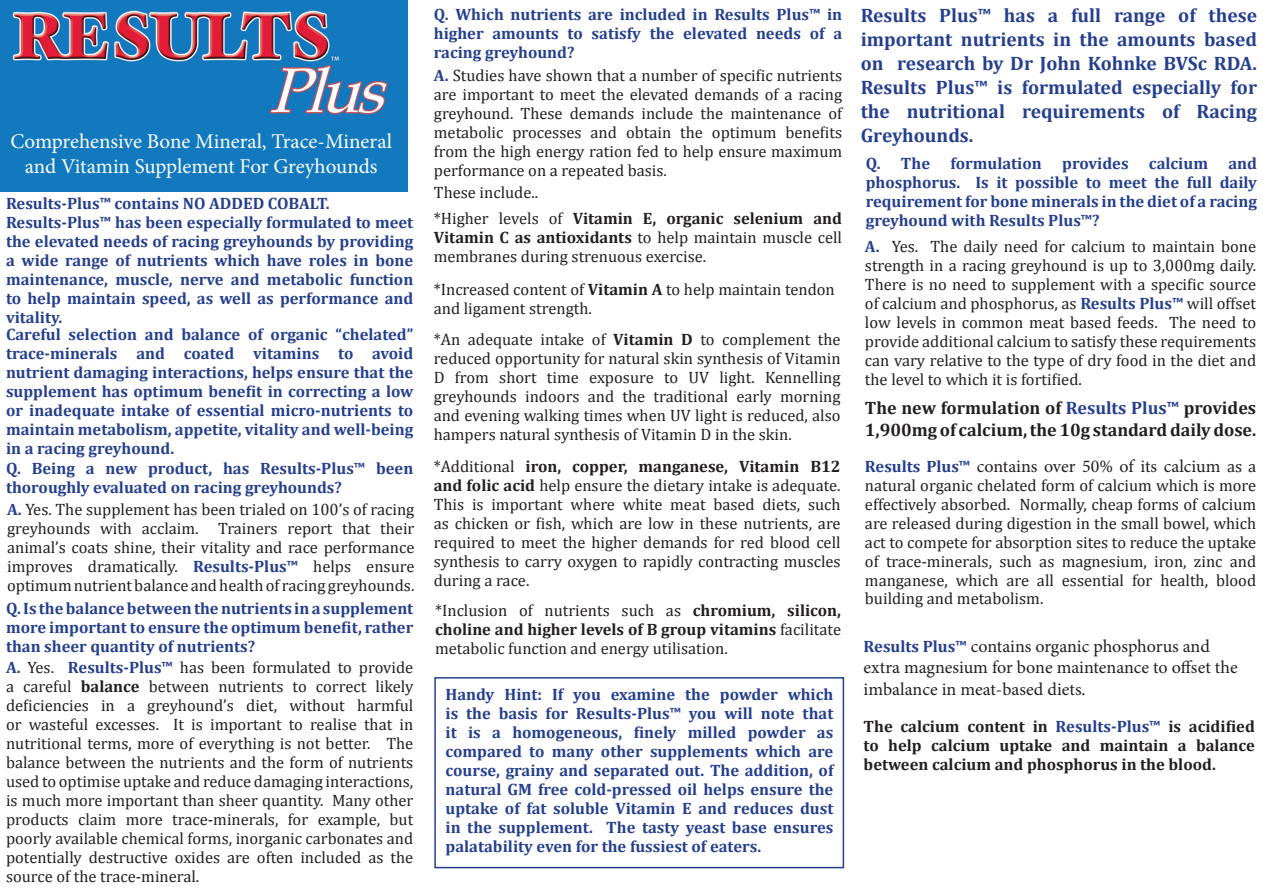
<style>
.page{position:relative;width:1263px;height:893px;background:#fff}
.page>*{position:absolute;margin:0;border:0;box-sizing:border-box;transform-origin:0 0}
.t1{font:21px/25.2px "Minion Pro";letter-spacing:-.005em;color:#fff;text-align:center}
.t2{font:700 19.5px/24px "Cambria";color:#253f8e;text-align:justify}
.Smaller_Text{font:18px/21.6px "Minion Pro";letter-spacing:-.005em;color:#231f20}
.t3{font:700 18px/21.6px "Cambria";color:#231f20}
.Smaller_Text-2{font:16.5px/18.9px "Cambria";color:#231f20;text-align:justify}
.t4{font:700 16.5px/18.9px "Cambria";color:#253f8e;text-align:justify}
.Smaller_Text-3{font:700 16.5px/18.9px "Cambria";color:#231f20;text-align:justify}
.s1{font-weight:700;color:#253f8e}
.s2{font-weight:700}
.s3{color:#253f8e}
.s4{font-family:"Cambria";font-weight:700;font-size:16.5px;color:#253f8e}
.s5{font-family:"Cambria";font-size:16.5px}
</style>
<div class="page">
<div style="left:0;top:0;width:408px;height:191px;background:#1279bf"></div>
<img style="left:12px;top:10px;width:377px;height:105px">
<div style="left:434px;top:677px;width:410px;height:191px;border:2px solid #253f8e"></div>
<p class="t1" style="left:10px;top:129px;width:383px">Comprehensive Bone Mineral, Trace-Mineral and Vitamin Supplement For Greyhounds</p>
<p class="t4" style="left:6px;top:193px;width:325px">Results-Plus™ contains NO ADDED COBALT.</p>
<p class="t4" style="left:6px;top:212px;width:409px">Results-Plus™ has been especially formulated to meet the elevated needs of racing greyhounds by providing a wide range of nutrients which have roles in bone maintenance, muscle, nerve and metabolic function to help maintain speed, as well as performance and vitality.</p>
<p class="t4" style="left:6px;top:325px;width:409px">Careful selection and balance of organic “chelated” trace-minerals and coated vitamins to avoid nutrient damaging interactions, helps ensure that the supplement has optimum benefit in correcting a low or inadequate intake of essential micro-nutrients to maintain metabolism, appetite, vitality and well-being in a racing greyhound.</p>
<p class="t4" style="left:6px;top:458px;width:409px">Q. Being a new product, has Results-Plus™ been thoroughly evaluated on racing greyhounds?</p>
<p class="Smaller_Text-2" style="left:7px;top:500px;width:409px"><span class="s1">A.</span> Yes. The supplement has been trialed on 100’s of racing greyhounds with acclaim. Trainers report that their animal’s coats shine, their vitality and race performance improves dramatically. <span class="s1">Results-Plus™</span> helps ensure optimum nutrient balance and health of racing greyhounds.</p>
<p class="t4" style="left:6px;top:598px;width:409px">Q. Is the balance between the nutrients in a supplement more important to ensure the optimum benefit, rather than sheer quantity of nutrients?</p>
<p class="Smaller_Text-2" style="left:6px;top:658px;width:409px"><span class="s1">A.</span> Yes. <span class="s1">Results-Plus™</span> has been formulated to provide a careful <span class="s2">balance</span> between nutrients to correct likely deficiencies in a greyhound’s diet, without harmful or wasteful excesses. It is important to realise that in nutritional terms, more of everything is not better. The balance between the nutrients and the form of nutrients used to optimise uptake and reduce damaging interactions, is much more important than sheer quantity. Many other products claim more trace-minerals, for example, but poorly available chemical forms, inorganic carbonates and potentially destructive oxides are often included as the source of the trace-mineral.</p>
<p class="t4" style="left:434px;top:5px;width:410px">Q. Which nutrients are included in Results Plus™ in higher amounts to satisfy the elevated needs of a racing greyhound?</p>
<p class="Smaller_Text-2" style="left:434px;top:66px;width:410px"><span class="s1">A.</span> Studies have shown that a number of specific nutrients are important to meet the elevated demands of a racing greyhound. These demands include the maintenance of metabolic processes and obtain the optimum benefits from the high energy ration fed to help ensure maximum performance on a repeated basis.</p>
<p class="Smaller_Text-2" style="left:434px;top:183px;width:106px">These include..</p>
<p class="Smaller_Text-2" style="left:434px;top:209px;width:410px">*Higher levels of <span class="s2">Vitamin E, organic selenium and Vitamin C as antioxidants</span> to help maintain muscle cell membranes during strenuous exercise.</p>
<p class="Smaller_Text-2" style="left:434px;top:280px;width:403px">*Increased content of <span class="s2">Vitamin A</span> to help maintain tendon and ligament strength.</p>
<p class="Smaller_Text-2" style="left:434px;top:330px;width:408px">*An adequate intake of <span class="s2">Vitamin D</span> to complement the reduced opportunity for natural skin synthesis of Vitamin D from short time exposure to UV light. Kennelling greyhounds indoors and the traditional early morning and evening walking times when UV light is reduced, also hampers natural synthesis of Vitamin D in the skin.</p>
<p class="Smaller_Text-2" style="left:434px;top:456px;width:408px">*Additional <span class="s2">iron, copper, manganese, Vitamin B12 and folic acid</span> help ensure the dietary intake is adequate.<br>This is important where white meat based diets, such as chicken or fish, which are low in these nutrients, are required to meet the higher demands for red blood cell synthesis to carry oxygen to rapidly contracting muscles during a race.</p>
<p class="Smaller_Text-2" style="left:435px;top:601px;width:407px">*Inclusion of nutrients such as <span class="s2">chromium, silicon, choline and higher levels of B group vitamins</span> facilitate metabolic function and energy utilisation.</p>
<p class="t4" style="left:445px;top:685px;width:389px">Handy Hint: If you examine the powder which is the basis for Results-Plus™ you will note that it is a homogeneous, finely milled powder as compared to many other supplements which are course, grainy and separated out. The addition, of natural GM free cold-pressed oil helps ensure the uptake of fat soluble Vitamin E and reduces dust in the supplement. The tasty yeast base ensures palatability even for the fussiest of eaters.</p>
<p class="t2" style="left:861px;top:2px;width:398px">Results Plus™ has a full range of these important nutrients in the amounts based on research by Dr John Kohnke BVSc RDA.<br>Results Plus™ is formulated especially for the nutritional requirements of Racing Greyhounds.</p>
<p class="t4" style="left:866px;top:153px;width:393px">Q. The formulation provides calcium and phosphorus. Is it possible to meet the full daily requirement for bone minerals in the diet of a racing greyhound with Results Plus™?</p>
<p class="Smaller_Text-2" style="left:865px;top:237px;width:393px"><span class="s1">A.</span> Yes. The daily need for calcium to maintain bone strength in a racing greyhound is up to 3,000mg daily.<br>There is no need to supplement with a specific source of calcium and phosphorus, as <span class="s1">Results Plus™</span> will offset low levels in common meat based feeds. The need to provide additional calcium to satisfy these requirements can vary relative to the type of dry food in the diet and the level to which it is fortified.</p>
<p class="t3" style="left:865px;top:396px;width:393px">The new formulation of <span class="s3">Results Plus™</span> provides<br>1,900mg of calcium, the 10g standard daily dose.</p>
<p class="Smaller_Text" style="left:865px;top:455px;width:393px"><span class="s4">Results Plus™</span> contains over 50% of its calcium <span class="s5">as a</span></p>
<p class="Smaller_Text-2" style="left:865px;top:475px;width:393px">natural organic chelated form of calcium which is more effectively absorbed. Normally, cheap forms of calcium are released during digestion in the small bowel, which act to compete for absorption sites to reduce the uptake of trace-minerals, such as magnesium, iron, zinc and manganese, which are all essential for health, blood building and metabolism.</p>
<p class="Smaller_Text" style="left:864px;top:635px;width:376px"><span class="s4">Results Plus™</span> contains organic phosphorus and extra magnesium for bone maintenance to offset the imbalance in meat-based diets.</p>
<p class="Smaller_Text-3" style="left:864px;top:717px;width:393px">The calcium content in <span class="s3">Results-Plus™</span> is acidified to help calcium uptake and maintain a balance between calcium and phosphorus in the blood.</p>
</div>
